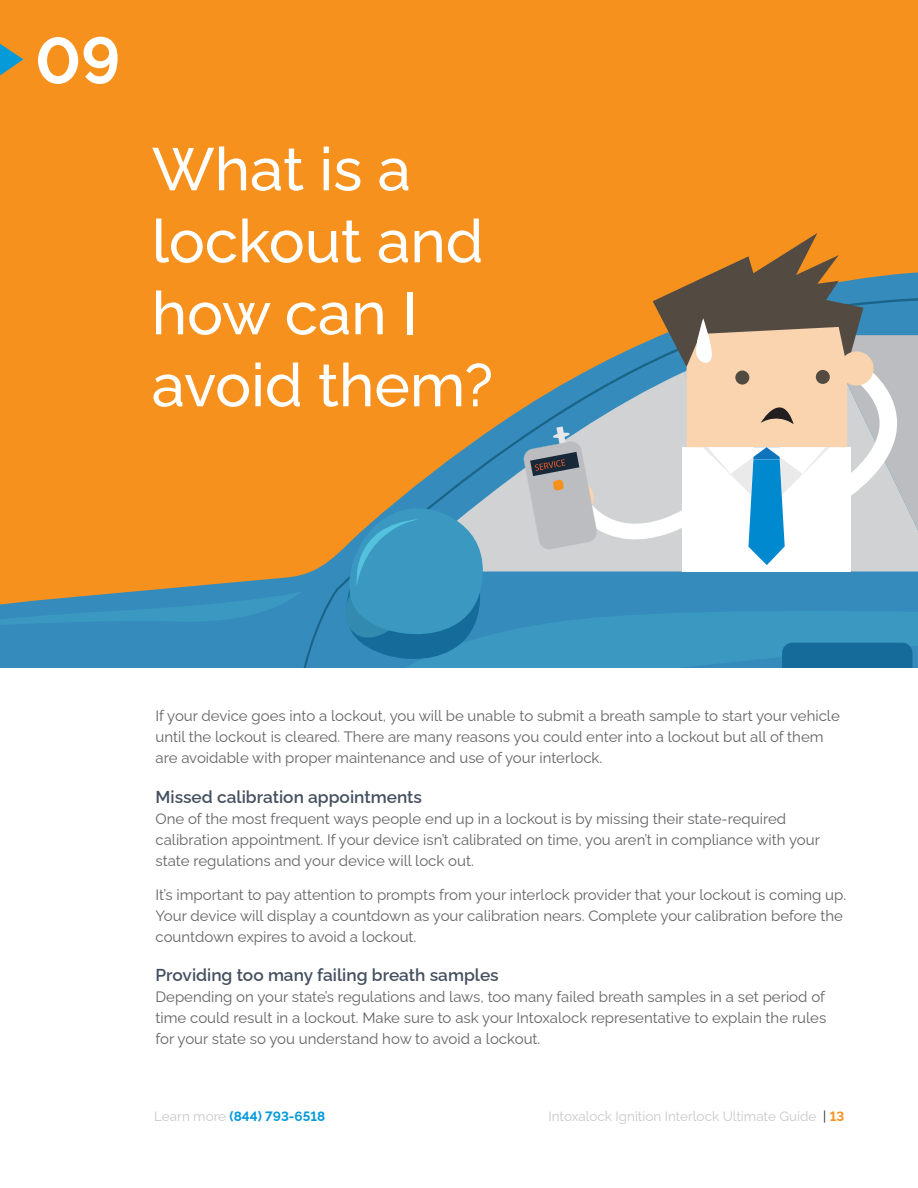
<style>
.page{position:relative;width:918px;height:1188px;background:#fff}
.page>*{position:absolute;margin:0;border:0;box-sizing:border-box;transform-origin:0 0}
.t1{font:700 65.25px "Raleway";color:#fff}
.heading1{font:500 60px/72px "Raleway";color:#fff}
.Subhead{font:600 17.25px "Raleway";color:#45505f}
.body_copy{font:15px/21px "Raleway";color:#636366}
.t2{font:13.5px "Raleway";color:#c8c9c9}
.t3{font:700 13.5px "Raleway";color:#069ad9}
.s1{font-weight:400;color:#c8c9c9}
.s2{color:#231f20}
.s3{font-weight:700;color:#f6911e}
</style>
<div class="page">
<div style="left:0;top:0;width:918px;height:608px;background:#f6911e"></div>
<svg style="left:0;top:44px;width:23px;height:31px"></svg>
<svg style="left:0;top:580px;width:256px;height:87px;fill:#348bbc"></svg>
<svg style="left:256px;top:560px;width:74px;height:107px;fill:#348bbc"></svg>
<svg style="left:0;top:592px;width:302px;height:38px;background:#428fb2"></svg>
<svg style="left:330px;top:233px;width:588px;height:434px"></svg>
<p class="t1" style="left:35px;top:8px;width:87px">09</p>
<p class="heading1" style="left:152px;top:126px;width:343px">What is a lockout and how can I avoid them?</p>
<p class="body_copy" style="left:156px;top:704px;width:686px">If your device goes into a lockout, you will be unable to submit a breath sample to start your vehicle until the lockout is cleared. There are many reasons you could enter into a lockout but all of them are avoidable with proper maintenance and use of your interlock.</p>
<p class="Subhead" style="left:156px;top:783px;width:268px">Missed calibration appointments</p>
<p class="body_copy" style="left:156px;top:806px;width:666px">One of the most frequent ways people end up in a lockout is by missing their state-required calibration appointment. If your device isn’t calibrated on time, you aren’t in compliance with your state regulations and your device will lock out.</p>
<p class="body_copy" style="left:156px;top:882px;width:692px">It’s important to pay attention to prompts from your interlock provider that your lockout is coming up.<br>Your device will display a countdown as your calibration nears. Complete your calibration before the countdown expires to avoid a lockout.</p>
<p class="Subhead" style="left:156px;top:961px;width:345px">Providing too many failing breath samples</p>
<p class="body_copy" style="left:156px;top:985px;width:672px;text-align:justify">Depending on your state’s regulations and laws, too many failed breath samples in a set period of time could result in a lockout. Make sure to ask your Intoxalock representative to explain the rules for your state so you understand how to avoid a lockout.</p>
<p class="t3" style="left:154px;top:1105px;width:172px"><span class="s1">Learn more</span> (844) 793-6518</p>
<p class="t2" style="left:548px;top:1106px;width:297px">Intoxalock Ignition Interlock Ultimate Guide <span class="s2">|</span> <span class="s3">13</span></p>
</div>
